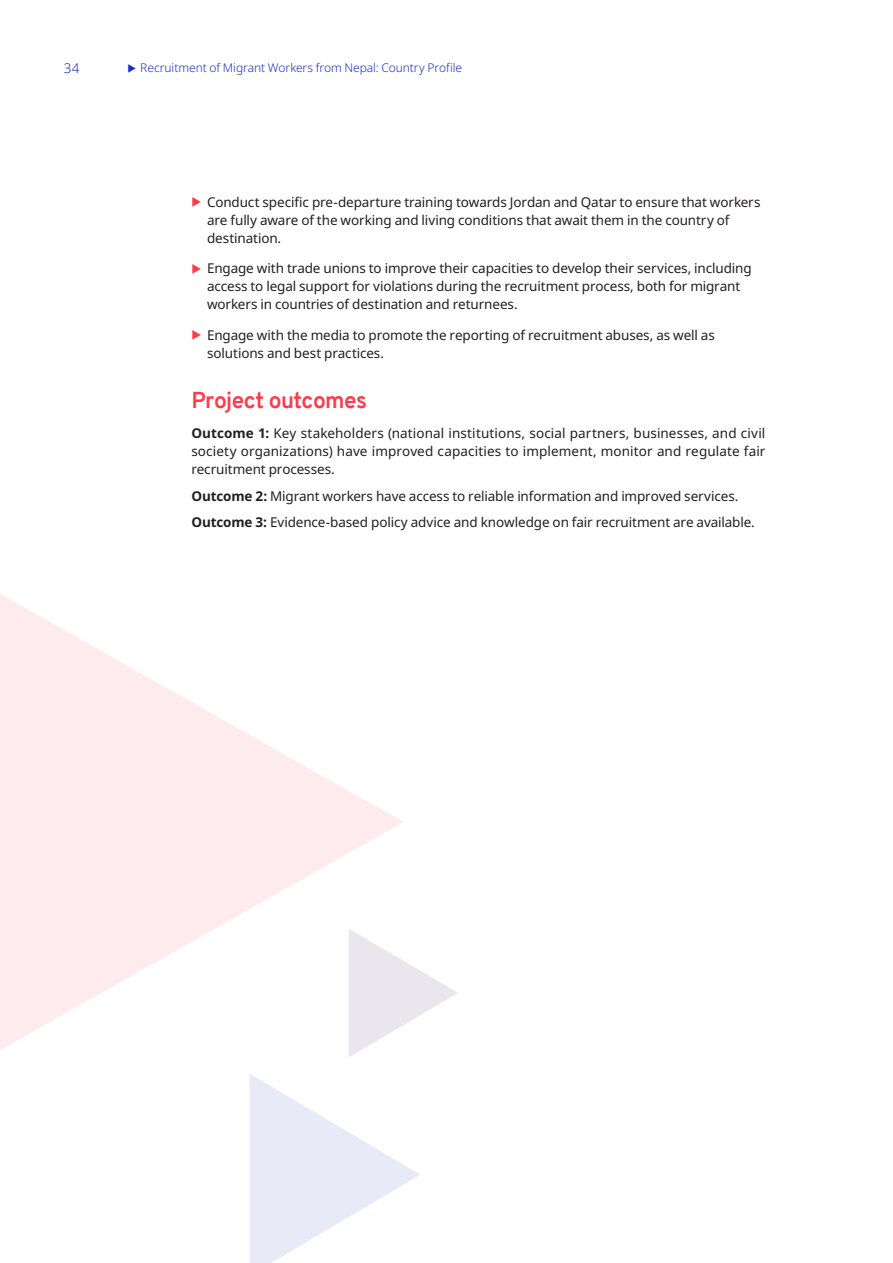
<style>
.page{position:relative;width:893px;height:1263px;background:#fff}
.page>*{position:absolute;margin:0;border:0;box-sizing:border-box;transform-origin:0 0}
.Heading_level_2_red{font:700 22.5px "Overpass";letter-spacing:-.025em;color:#fa3c4b}
.Body_text_black{font:13.5px/18px "Noto Sans";letter-spacing:-.01em;color:#231f20}
.t1{font:300 13.5px "Noto Sans";color:#1e2dbe}
.t2{font:300 12px "Noto Sans";letter-spacing:-.005em;color:#1e2dbe}
.s1{font-weight:700}
</style>
<div class="page">
<svg style="left:250px;top:1074px;width:170px;height:189px"></svg>
<svg style="left:403px;top:961px;width:54px;height:64px"></svg>
<svg style="left:0;top:594px;width:403px;height:463px;fill:#feebed"></svg>
<p class="t1" style="left:64px;top:59px;width:17px">34</p>
<p class="t2" style="left:140px;top:60px;width:323px">Recruitment of Migrant Workers from Nepal: Country Profile</p>
<p class="Body_text_black" style="left:207px;top:193px;width:555px">Conduct specific pre-departure training towards Jordan and Qatar to ensure that workers are fully aware of the working and living conditions that await them in the country of destination.</p>
<p class="Body_text_black" style="left:207px;top:260px;width:546px">Engage with trade unions to improve their capacities to develop their services, including access to legal support for violations during the recruitment process, both for migrant workers in countries of destination and returnees.</p>
<p class="Body_text_black" style="left:207px;top:326px;width:509px">Engage with the media to promote the reporting of recruitment abuses, as well as solutions and best practices.</p>
<p class="Heading_level_2_red" style="left:191px;top:384px;width:177px">Project outcomes</p>
<p class="Body_text_black" style="left:191px;top:425px;width:576px;text-align:justify"><span class="s1">Outcome 1:</span> Key stakeholders (national institutions, social partners, businesses, and civil society organizations) have improved capacities to implement, monitor and regulate fair recruitment processes.</p>
<p class="Body_text_black" style="left:191px;top:487px;width:549px"><span class="s1">Outcome 2:</span> Migrant workers have access to reliable information and improved services.</p>
<p class="Body_text_black" style="left:191px;top:514px;width:565px"><span class="s1">Outcome 3:</span> Evidence-based policy advice and knowledge on fair recruitment are available.</p>
</div>
